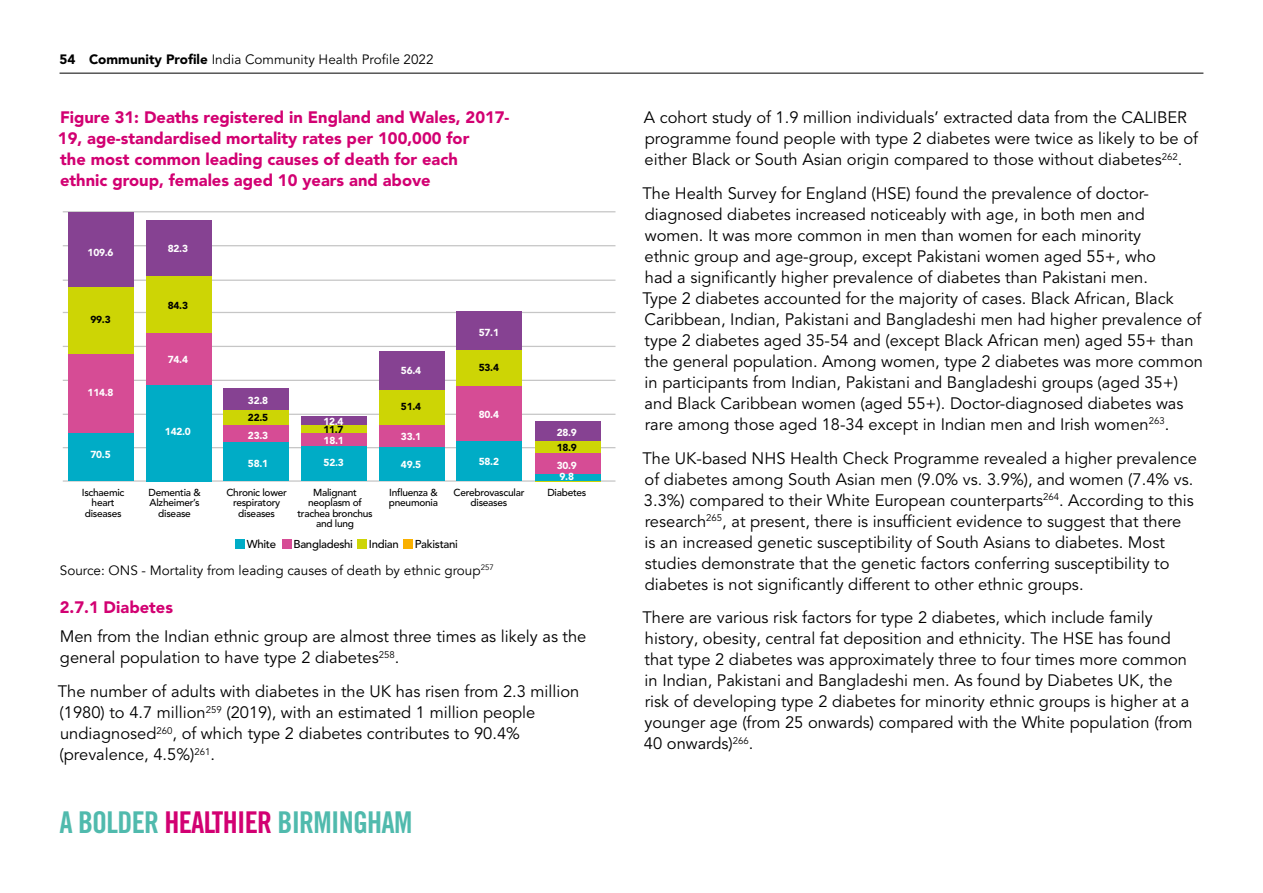
<style>
.page{position:relative;width:1263px;height:893px;background:#fff}
.page>*{position:absolute;margin:0;border:0;box-sizing:border-box;transform-origin:0 0}
.t1{font:30px "Trade Gothic LT Pro Bd Cn 20";letter-spacing:-.025em;color:#50baad}
.Body_copy{font:16.5px/21px "Avenir LT Pro";color:#000}
.H4__Figures{font:900 16.5px/21px "Avenir LT Pro";color:#d20072}
.References{font:13.5px "Avenir";color:#000}
.t2{font:13.5px "Avenir LT Pro";color:#000}
.t3{font:500 11.4px "Avenir LT Pro";letter-spacing:-.025em;color:#000}
.t4{font:500 10.05px/10.1px "Avenir LT Pro";letter-spacing:-.025em;color:#000;text-align:center}
.t5{font:900 10.05px "Avenir LT Pro";letter-spacing:-.025em;color:#fff}
.t6{font:900 10.05px "Avenir LT Pro";letter-spacing:-.025em;color:#000}
.s1{font-weight:900}
.s2{color:#d20072}
</style>
<div class="page">
<hr style="left:60px;top:73px;width:1143px;height:1px;background:#000">
<div style="left:235px;top:539px;width:9px;height:9px;background:#00acc6"></div>
<div style="left:282px;top:539px;width:9px;height:9px;background:#d64c95"></div>
<div style="left:357px;top:539px;width:10px;height:9px;background:#cdd505"></div>
<div style="left:403px;top:539px;width:9px;height:9px;background:#f9b000"></div>
<hr style="left:63px;top:211px;width:552px;height:1px;background:#c6c6c6">
<hr style="left:63px;top:245px;width:552px;height:1px;background:#c6c6c6">
<hr style="left:63px;top:280px;width:552px;height:1px;background:#c6c6c6">
<hr style="left:63px;top:312px;width:552px;height:1px;background:#c6c6c6">
<hr style="left:63px;top:346px;width:552px;height:1px;background:#c6c6c6">
<hr style="left:63px;top:380px;width:552px;height:1px;background:#c6c6c6">
<hr style="left:63px;top:414px;width:552px;height:1px;background:#c6c6c6">
<hr style="left:63px;top:447px;width:552px;height:1px;background:#c6c6c6">
<hr style="left:63px;top:480px;width:552px;height:2px;background:#c6c6c6">
<div style="left:68px;top:212px;width:66px;height:269px;background:#864292"></div>
<div style="left:68px;top:287px;width:66px;height:194px;background:#cdd505"></div>
<div style="left:68px;top:355px;width:66px;height:126px;background:#d64c95"></div>
<div style="left:68px;top:433px;width:66px;height:48px;background:#00acc6"></div>
<div style="left:146px;top:220px;width:65px;height:261px;background:#864292"></div>
<div style="left:146px;top:277px;width:65px;height:204px;background:#cdd505"></div>
<div style="left:146px;top:333px;width:65px;height:148px;background:#d64c95"></div>
<div style="left:146px;top:385px;width:65px;height:96px;background:#00acc6"></div>
<div style="left:223px;top:388px;width:65px;height:93px;background:#864292"></div>
<div style="left:223px;top:410px;width:65px;height:71px;background:#cdd505"></div>
<div style="left:223px;top:426px;width:65px;height:55px;background:#d64c95"></div>
<div style="left:223px;top:443px;width:65px;height:38px;background:#00acc6"></div>
<div style="left:301px;top:417px;width:66px;height:64px;background:#864292"></div>
<div style="left:301px;top:426px;width:66px;height:55px;background:#cdd505"></div>
<div style="left:301px;top:434px;width:66px;height:47px;background:#d64c95"></div>
<div style="left:301px;top:446px;width:66px;height:35px;background:#00acc6"></div>
<div style="left:379px;top:352px;width:66px;height:129px;background:#864292"></div>
<div style="left:379px;top:390px;width:66px;height:91px;background:#cdd505"></div>
<div style="left:379px;top:425px;width:66px;height:56px;background:#d64c95"></div>
<div style="left:379px;top:448px;width:66px;height:33px;background:#00acc6"></div>
<div style="left:456px;top:312px;width:65px;height:169px;background:#864292"></div>
<div style="left:456px;top:351px;width:65px;height:130px;background:#cdd505"></div>
<div style="left:456px;top:386px;width:65px;height:95px;background:#d64c95"></div>
<div style="left:456px;top:442px;width:65px;height:39px;background:#00acc6"></div>
<div style="left:535px;top:421px;width:66px;height:60px;background:#864292"></div>
<div style="left:535px;top:441px;width:66px;height:40px;background:#cdd505"></div>
<div style="left:535px;top:454px;width:66px;height:27px;background:#d64c95"></div>
<div style="left:535px;top:475px;width:66px;height:6px;background:#00acc6"></div>
<p class="t2" style="left:60px;top:51px;width:376px"><span class="s1">54 Community Profile</span> India Community Health Profile 2022</p>
<p class="H4__Figures" style="left:58px;top:107px;width:453px">Figure 31: Deaths registered in England and Wales, 2017- 19, age-standardised mortality rates per 100,000 for<br>the most common leading causes of death for each<br>ethnic group, females aged 10 years and above</p>
<p class="t5" style="left:88px;top:246px;width:27px">109.6</p>
<p class="t6" style="left:90px;top:314px;width:22px">99.3</p>
<p class="t5" style="left:88px;top:387px;width:27px">114.8</p>
<p class="t5" style="left:90px;top:449px;width:22px">70.5</p>
<p class="t5" style="left:168px;top:243px;width:22px">82.3</p>
<p class="t6" style="left:168px;top:300px;width:22px">84.3</p>
<p class="t5" style="left:168px;top:353px;width:22px">74.4</p>
<p class="t5" style="left:165px;top:425px;width:27px">142.0</p>
<p class="t5" style="left:479px;top:326px;width:22px">57.1</p>
<p class="t5" style="left:401px;top:365px;width:22px">56.4</p>
<p class="t6" style="left:479px;top:361px;width:22px">53.4</p>
<p class="t5" style="left:248px;top:394px;width:22px">32.8</p>
<p class="t6" style="left:401px;top:400px;width:22px">51.4</p>
<p class="t6" style="left:248px;top:412px;width:22px">22.5</p>
<p class="t5" style="left:248px;top:429px;width:22px">23.3</p>
<p class="t5" style="left:323px;top:415px;width:22px">12.4</p>
<p class="t6" style="left:323px;top:424px;width:22px">11.7</p>
<p class="t5" style="left:324px;top:434px;width:22px">18.1</p>
<p class="t5" style="left:401px;top:431px;width:22px">33.1</p>
<p class="t5" style="left:479px;top:408px;width:22px">80.4</p>
<p class="t5" style="left:248px;top:457px;width:22px">58.1</p>
<p class="t5" style="left:324px;top:457px;width:22px">52.3</p>
<p class="t5" style="left:401px;top:458px;width:22px">49.5</p>
<p class="t5" style="left:479px;top:455px;width:22px">58.2</p>
<p class="t5" style="left:557px;top:426px;width:22px">28.9</p>
<p class="t6" style="left:557px;top:441px;width:22px">18.9</p>
<p class="t5" style="left:557px;top:459px;width:22px">30.9</p>
<p class="t5" style="left:559px;top:470px;width:16px">9.8</p>
<p class="t4" style="left:82px;top:488px;width:44px">Ischaemic heart diseases</p>
<p class="t4" style="left:148px;top:488px;width:54px">Dementia &amp;<br>Alzheimer’s disease</p>
<p class="t4" style="left:226px;top:488px;width:62px">Chronic lower respiratory diseases</p>
<p class="t4" style="left:297px;top:488px;width:77px">Malignant neoplasm of trachea bronchus and lung</p>
<p class="t4" style="left:389px;top:488px;width:50px;text-align:left">Influenza &amp; pneumonia</p>
<p class="t4" style="left:454px;top:488px;width:72px">Cerebrovascular diseases</p>
<p class="t4" style="left:547px;top:488px;width:41px">Diabetes</p>
<p class="t3" style="left:247px;top:537px;width:31px">White</p>
<p class="t3" style="left:293px;top:537px;width:61px">Bangladeshi</p>
<p class="t3" style="left:369px;top:537px;width:31px">Indian</p>
<p class="t3" style="left:415px;top:537px;width:45px">Pakistani</p>
<p class="References" style="left:60px;top:562px;width:435px">Source: ONS - Mortality from leading causes of death by ethnic group<sup>257</sup></p>
<h3 class="H4__Figures" style="left:60px;top:597px;width:115px">2.7.1 Diabetes</h3>
<p class="Body_copy" style="left:60px;top:626px;width:528px">Men from the Indian ethnic group are almost three times as likely as the general population to have type 2 diabetes<sup>258</sup>.</p>
<p class="Body_copy" style="left:58px;top:681px;width:523px">The number of adults with diabetes in the UK has risen from 2.3 million (1980) to 4.7 million<sup>259</sup> (2019), with an estimated 1 million people undiagnosed<sup>260</sup>, of which type 2 diabetes contributes to 90.4% (prevalence, 4.5%)<sup>261</sup>.</p>
<h1 class="t1" style="left:60px;top:804px;width:354px">A BOLDER <span class="s2">HEALTHIER</span> BIRMINGHAM</h1>
<p class="Body_copy" style="left:644px;top:107px;width:556px">A cohort study of 1.9 million individuals’ extracted data from the CALIBER programme found people with type 2 diabetes were twice as likely to be of either Black or South Asian origin compared to those without diabetes<sup>262</sup>.</p>
<p class="Body_copy" style="left:642px;top:183px;width:562px">The Health Survey for England (HSE) found the prevalence of doctor&shy;diagnosed diabetes increased noticeably with age, in both men and women. It was more common in men than women for each minority<br>ethnic group and age-group, except Pakistani women aged 55+, who<br>had a significantly higher prevalence of diabetes than Pakistani men.<br>Type 2 diabetes accounted for the majority of cases. Black African, Black Caribbean, Indian, Pakistani and Bangladeshi men had higher prevalence of type 2 diabetes aged 35-54 and (except Black African men) aged 55+ than the general population. Among women, type 2 diabetes was more common in participants from Indian, Pakistani and Bangladeshi groups (aged 35+) and Black Caribbean women (aged 55+). Doctor-diagnosed diabetes was rare among those aged 18-34 except in Indian men and Irish women<sup>263</sup>.</p>
<p class="Body_copy" style="left:642px;top:448px;width:556px">The UK-based NHS Health Check Programme revealed a higher prevalence of diabetes among South Asian men (9.0% vs. 3.9%), and women (7.4% vs.<br>3.3%) compared to their White European counterparts<sup>264</sup>. According to this research<sup>265</sup>, at present, there is insufficient evidence to suggest that there<br>is an increased genetic susceptibility of South Asians to diabetes. Most studies demonstrate that the genetic factors conferring susceptibility to diabetes is not significantly different to other ethnic groups.</p>
<p class="Body_copy" style="left:642px;top:607px;width:552px">There are various risk factors for type 2 diabetes, which include family history, obesity, central fat deposition and ethnicity. The HSE has found that type 2 diabetes was approximately three to four times more common in Indian, Pakistani and Bangladeshi men. As found by Diabetes UK, the risk of developing type 2 diabetes for minority ethnic groups is higher at a younger age (from 25 onwards) compared with the White population (from 40 onwards)<sup>266</sup>.</p>
</div>
